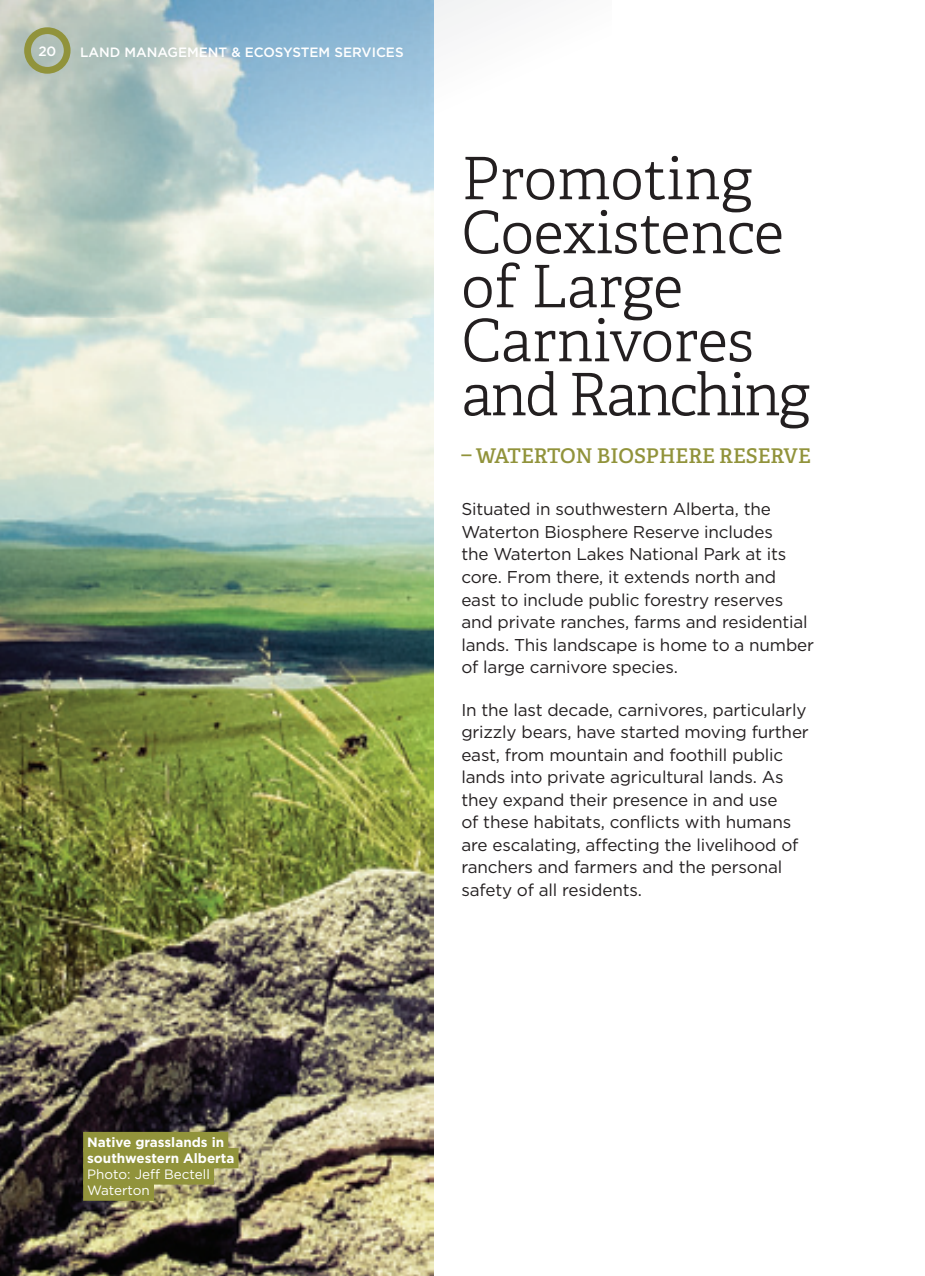
<style>
.page{position:relative;width:925px;height:1276px;background:#fff}
.page>*{position:absolute;margin:0;border:0;box-sizing:border-box;transform-origin:0 0}
.t1{font:300 58.5px/54px "Adelle";letter-spacing:-.005em;color:#231f20}
.t2{font:600 20.25px "Adelle";color:#91933b}
.t3{font:17.1px/22.5px "Gotham";letter-spacing:-.01em;color:#231f20}
.t4{font:700 13.5px/16.2px "Gotham";color:#fff}
.t5{font:500 13.5px "Gotham";color:#fff}
.t6{font:13.5px/16.2px "Gotham";color:#fff}
</style>
<div class="page">
<img style="left:0;top:0;width:434px;height:1276px">
<div style="left:83px;top:1132px;width:145px;height:20px;background:#91933b"></div>
<div style="left:83px;top:1148px;width:156px;height:20px;background:#91933b"></div>
<div style="left:83px;top:1164px;width:131px;height:20px;background:#91933b"></div>
<div style="left:83px;top:1180px;width:71px;height:20px;background:#91933b"></div>
<div style="left:24px;top:27px;width:47px;height:47px;border:7px solid #91933b;border-radius:50%"></div>
<p class="t5" style="left:38px;top:44px;width:20px">20</p>
<p class="t5" style="left:80px;top:45px;width:325px">LAND MANAGEMENT &amp; ECOSYSTEM SERVICES</p>
<h1 class="t1" style="left:461px;top:153px;width:350px">Promoting<br>Coexistence of Large<br>Carnivores and Ranching</h1>
<p class="t2" style="left:461px;top:440px;width:351px">– WATERTON BIOSPHERE RESERVE</p>
<p class="t3" style="left:461px;top:498px;width:354px">Situated in southwestern Alberta, the Waterton Biosphere Reserve includes<br>the Waterton Lakes National Park at its core. From there, it extends north and east to include public forestry reserves and private ranches, farms and residential lands. This landscape is home to a number of large carnivore species.</p>
<p class="t3" style="left:461px;top:698px;width:349px">In the last decade, carnivores, particularly grizzly bears, have started moving further east, from mountain and foothill public lands into private agricultural lands. As they expand their presence in and use<br>of these habitats, conflicts with humans are escalating, affecting the livelihood of ranchers and farmers and the personal safety of all residents.</p>
<p class="t4" style="left:87px;top:1133px;width:149px">Native grasslands in southwestern alberta</p>
<p class="t6" style="left:87px;top:1165px;width:124px">Photo: Jeff Bectell<br>Waterton</p>
</div>
